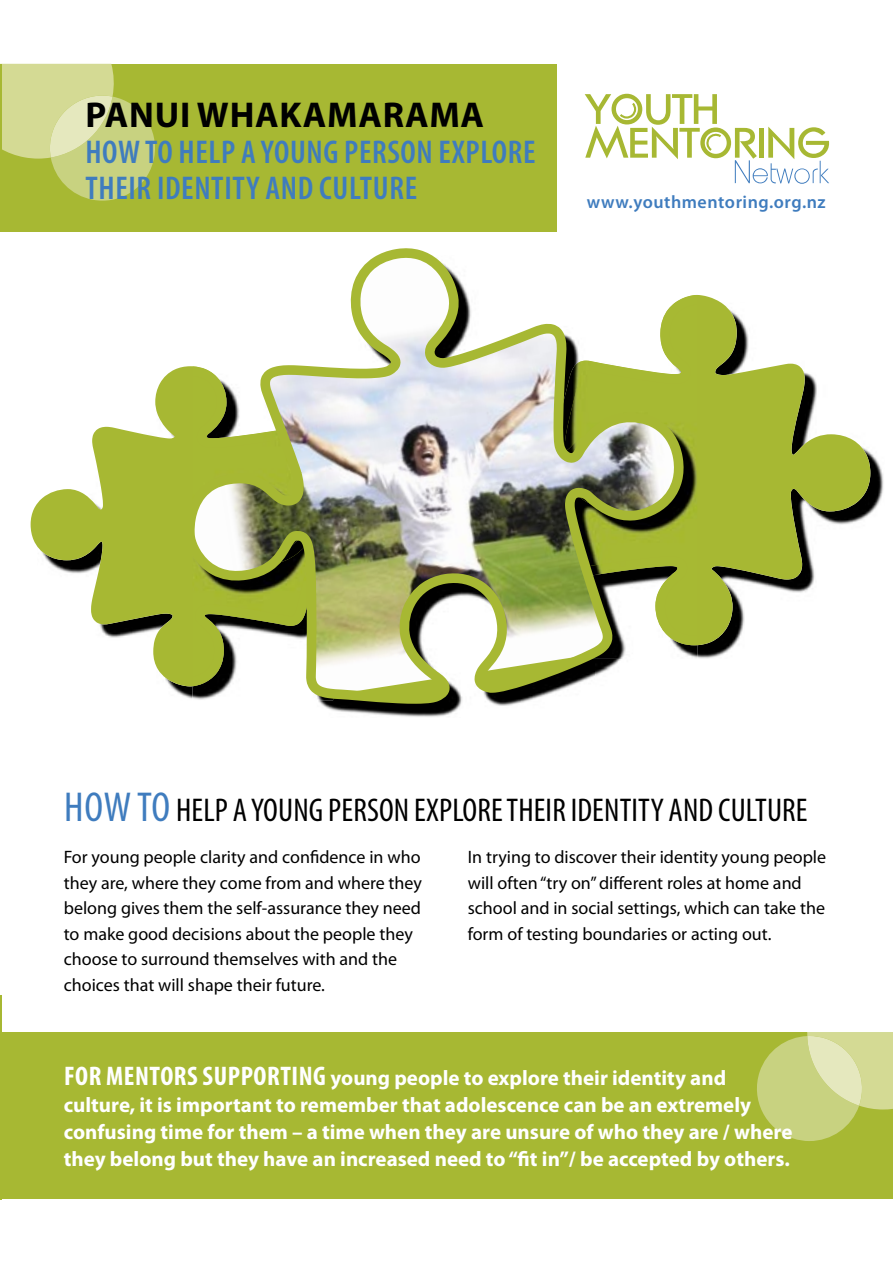
<style>
.page{position:relative;width:893px;height:1263px;background:#fff}
.page>*{position:absolute;margin:0;border:0;box-sizing:border-box;transform-origin:0 0}
.t1{font:700 36px "Myriad Pro";letter-spacing:.02em;color:#000}
.t2{font:600 condensed 33px/36px "Myriad Pro";letter-spacing:.02em;color:#3f7cbe}
.t3{font:condensed 33px "Myriad Pro";letter-spacing:.005em;color:#000}
.t4{font:700 21px/27px "Myriad Pro";color:#fff}
.t5{font:18px/25.5px "Myriad Pro";color:#000}
.t6{font:600 18px "Myriad Pro";letter-spacing:.03em;color:#3f7cbe}
.s1{font-size:42px;color:#3f7cbe}
.s2{font-stretch:condensed;font-size:27px}
</style>
<div class="page">
<hr style="left:0;top:995px;width:2px;height:204px;background:#a7b833">
<div style="left:0;top:64px;width:556px;height:168px;background:#a7b833"></div>
<svg style="left:31px;top:366px;width:154px;height:320px"></svg>
<img style="left:697px;top:452px;width:187px;height:207px">
<svg style="left:697px;top:295px;width:173px;height:350px;fill:#a7b833"></svg>
<img style="left:321px;top:704px;width:193px;height:13px">
<img style="left:684px;top:645px;width:13px;height:13px">
<img style="left:684px;top:295px;width:13px;height:350px">
<img style="left:185px;top:248px;width:499px;height:456px">
<svg style="left:0;top:63px;width:155px;height:138px"></svg>
<div style="left:0;top:1032px;width:893px;height:167px;background:#a7b833"></div>
<svg style="left:757px;top:1032px;width:136px;height:109px"></svg>
<hr style="left:0;top:64px;width:2px;height:168px;background:#a7b833">
<svg style="left:585px;top:94px;width:244px;height:90px"></svg>
<h1 class="t1" style="left:85px;top:95px;width:400px">PANUI WHAKAMARAMA</h1>
<h2 class="t2" style="left:85px;top:135px;width:452px">HOW TO HELP A YOUNG PERSON EXPLORE<br>THEIR IDENTITY AND CULTURE</h2>
<p class="t6" style="left:587px;top:192px;width:241px">www.youthmentoring.org.nz</p>
<h2 class="t3" style="left:64px;top:792px;width:745px"><span class="s1">HOW TO</span> HELP A YOUNG PERSON EXPLORE THEIR IDENTITY AND CULTURE</h2>
<p class="t5" style="left:64px;top:845px;width:360px">For young people clarity and confidence in who they are, where they come from and where they belong gives them the self-assurance they need to make good decisions about the people they choose to surround themselves with and the choices that will shape their future.</p>
<p class="t5" style="left:468px;top:845px;width:360px">In trying to discover their identity young people will often “try on” different roles at home and school and in social settings, which can take the form of testing boundaries or acting out.</p>
<p class="t4" style="left:64px;top:1065px;width:730px"><span class="s2">FOR MENTORS SUPPORTING</span> young people to explore their identity and culture, it is important to remember that adolescence can be an extremely confusing time for them – a time when they are unsure of who they are / where they belong but they have an increased need to “fit in”/ be accepted by others.</p>
</div>
